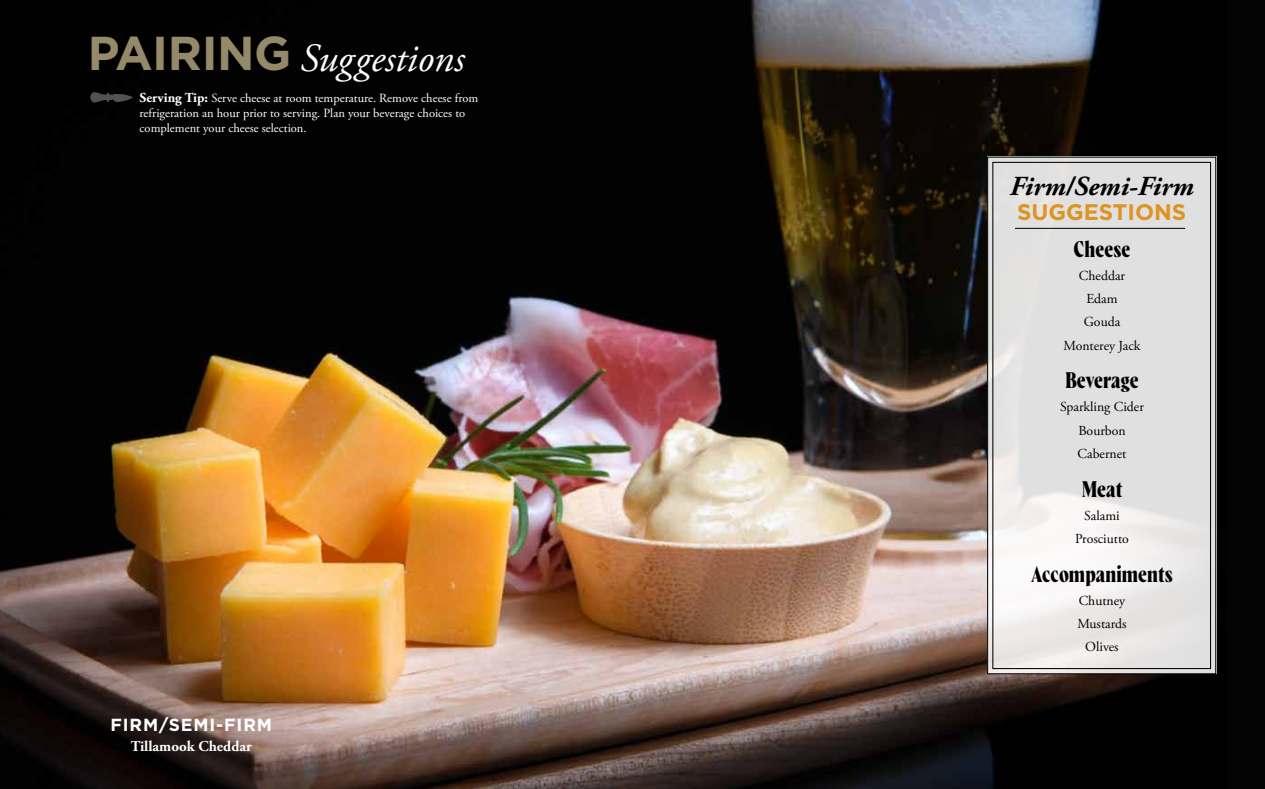
<style>
.page{position:relative;width:1265px;height:789px;background:#fff}
.page>*{position:absolute;margin:0;border:0;box-sizing:border-box;transform-origin:0 0}
.t1{font:italic 40px "Adobe Garamond Pro";color:#fff}
.t2{font:italic 700 27.5px "Adobe Garamond Pro";color:#000}
.t3{font:700 22.5px "Wayfinder CF";color:#000}
.t4{font:700 22.5px "Gotham";color:#dd9424}
.t5{font:700 17.5px "Gotham";letter-spacing:.05em;color:#fff}
.t6{font:700 15px "Adobe Garamond Pro";color:#fff}
.t7{font:13.75px/23.1px "Adobe Garamond Pro";color:#000;text-align:center}
.t8{font:12.5px/15px "Adobe Garamond Pro";color:#fff}
.s1{font-family:"Gotham";font-weight:700;font-style:normal;font-size:47.5px;color:#948969}
.s2{font-weight:700;font-size:13.75px}
</style>
<div class="page">
<img style="left:0;top:0;width:1102px;height:789px">
<div style="left:1102px;top:0;width:163px;height:789px;background:#000"></div>
<svg style="left:90px;top:92px;width:43px;height:11px"></svg>
<svg style="left:987px;top:156px;width:230px;height:519px;background:#e2e1e0"></svg>
<div style="left:992px;top:162px;width:219px;height:507px;border:1px solid #000"></div>
<hr style="left:1015px;top:228px;width:170px;height:1px;background:#000">
<h1 class="t1" style="left:88px;top:34px;width:378px"><span class="s1">PAIRING</span> Suggestions</h1>
<p class="t8" style="left:140px;top:91px;width:340px"><span class="s2">Serving Tip:</span> Serve cheese at room temperature. Remove cheese from refrigeration an hour prior to serving. Plan your beverage choices to complement your cheese selection.</p>
<h3 class="t5" style="left:110px;top:713px;width:163px">FIRM/SEMI-FIRM</h3>
<p class="t6" style="left:131px;top:737px;width:122px">Tillamook Cheddar</p>
<h2 class="t2" style="left:1010px;top:170px;width:185px">Firm/Semi-Firm</h2>
<h3 class="t4" style="left:1017px;top:197px;width:171px">SUGGESTIONS</h3>
<h3 class="t3" style="left:1073px;top:236px;width:59px">Cheese</h3>
<p class="t7" style="left:1063px;top:265px;width:79px">Cheddar<br>Edam<br>Gouda<br>Monterey Jack</p>
<h3 class="t3" style="left:1065px;top:367px;width:75px">Beverage</h3>
<p class="t7" style="left:1060px;top:396px;width:85px">Sparkling Cider<br>Bourbon<br>Cabernet</p>
<h3 class="t3" style="left:1082px;top:475px;width:42px">Meat</h3>
<p class="t7" style="left:1075px;top:504px;width:55px">Salami<br>Prosciutto</p>
<h3 class="t3" style="left:1031px;top:560px;width:143px">Accompaniments</h3>
<p class="t7" style="left:1077px;top:589px;width:51px">Chutney<br>Mustards<br>Olives</p>
</div>
